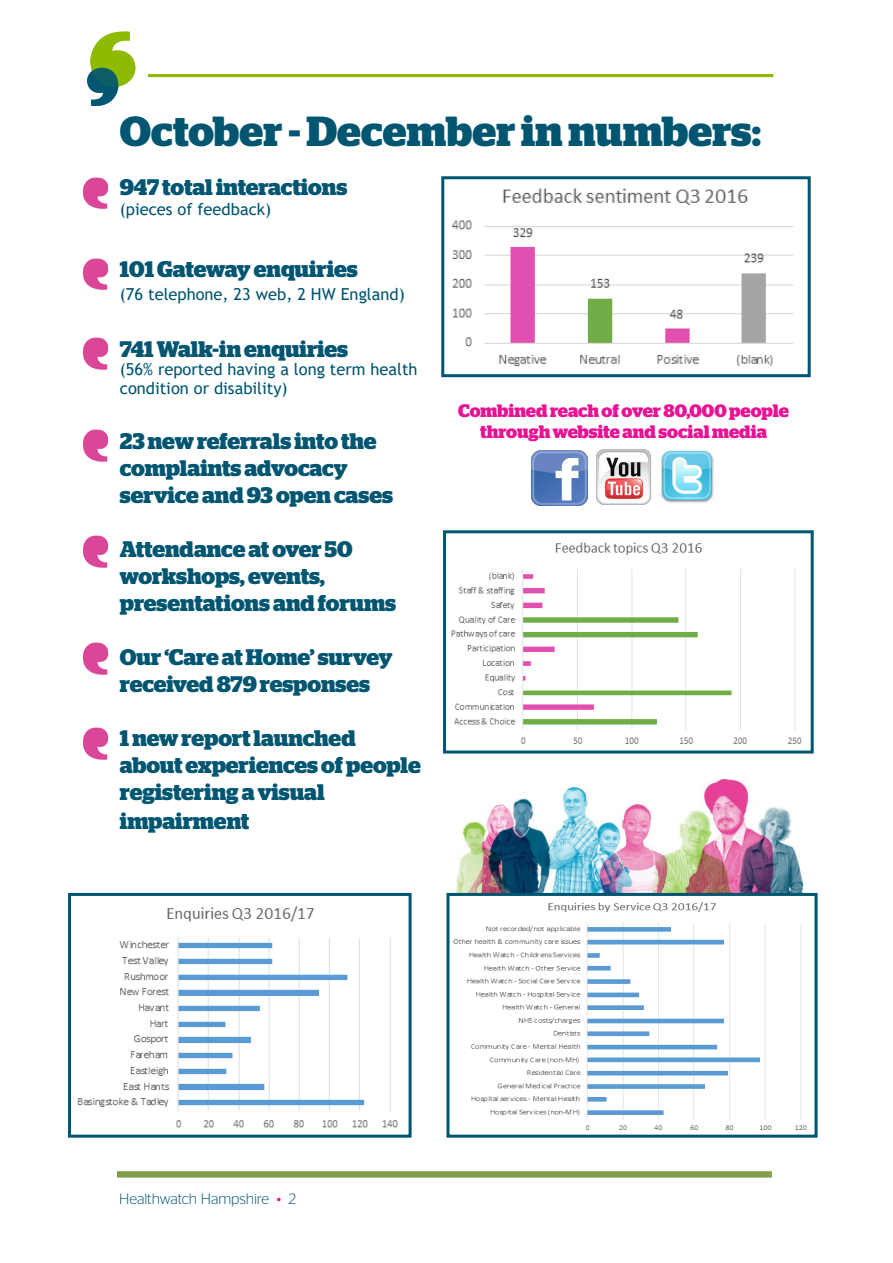
<style>
.page{position:relative;width:893px;height:1263px;background:#fff}
.page>*{position:absolute;margin:0;border:0;box-sizing:border-box;transform-origin:0 0}
.Contents_Heading{font:700 42px "Stag";letter-spacing:.005em;color:#005570}
.t1{font:700 22.5px/27px "Stag";color:#005570}
.t2{font:700 18px/21.6px "Stag";color:#e71294;text-align:center}
.t3{font:16.5px/18px "Trebuchet MS";color:#005570}
.Contents__2{font:300 15px "Stag Sans";letter-spacing:-.005em;color:#005570}
.s1{color:#e71294}
</style>
<div class="page">
<hr style="left:148px;top:74px;width:625px;height:3px;background:#8dbb00">
<svg style="left:87px;top:31px;width:48px;height:75px"></svg>
<div style="left:117px;top:1171px;width:655px;height:6px;background:#819e49"></div>
<img style="left:448px;top:778px;width:359px;height:115px">
<img style="left:83px;top:177px;width:26px;height:32px">
<img style="left:83px;top:258px;width:26px;height:32px">
<img style="left:83px;top:337px;width:26px;height:33px">
<img style="left:83px;top:429px;width:26px;height:33px">
<img style="left:83px;top:535px;width:26px;height:33px">
<img style="left:83px;top:642px;width:26px;height:33px">
<img style="left:83px;top:727px;width:26px;height:33px">
<img style="left:532px;top:451px;width:55px;height:55px">
<img style="left:597px;top:450px;width:55px;height:55px">
<img style="left:661px;top:450px;width:53px;height:53px">
<img style="left:451px;top:188px;width:343px;height:178px">
<div style="left:441px;top:176px;width:370px;height:201px;border:3px solid #005570"></div>
<img style="left:451px;top:542px;width:351px;height:202px">
<div style="left:443px;top:530px;width:371px;height:223px;border:3px solid #005570"></div>
<img style="left:77px;top:906px;width:321px;height:222px">
<div style="left:68px;top:893px;width:344px;height:245px;border:3px solid #005570"></div>
<img style="left:453px;top:902px;width:354px;height:228px">
<div style="left:446px;top:893px;width:371px;height:245px;border:3px solid #005570"></div>
<p class="Contents_Heading" style="left:120px;top:116px;width:643px">October - December in numbers:</p>
<p class="t1" style="left:120px;top:176px;width:229px">947 total interactions</p>
<p class="t3" style="left:120px;top:200px;width:153px">(pieces of feedback)</p>
<p class="t1" style="left:120px;top:258px;width:239px">101 Gateway enquiries</p>
<p class="t3" style="left:120px;top:285px;width:286px">(76 telephone, 23 web, 2 HW England)</p>
<p class="t1" style="left:120px;top:338px;width:230px">741 Walk-in enquiries</p>
<p class="t3" style="left:120px;top:360px;width:299px">(56% reported having a long term health condition or disability)</p>
<p class="t1" style="left:120px;top:430px;width:258px">23 new referrals into the complaints advocacy</p>
<p class="t1" style="left:120px;top:484px;width:275px">service and 93 open cases</p>
<p class="t1" style="left:120px;top:538px;width:234px">Attendance at over 50</p>
<p class="t1" style="left:120px;top:565px;width:206px">workshops, events,</p>
<p class="t1" style="left:120px;top:592px;width:278px">presentations and forums</p>
<p class="t1" style="left:120px;top:646px;width:274px">Our ‘Care at Home’ survey</p>
<p class="t1" style="left:120px;top:673px;width:252px">received 879 responses</p>
<p class="t1" style="left:120px;top:727px;width:302px">1 new report launched about experiences of people registering a visual</p>
<p class="t1" style="left:120px;top:809px;width:131px">impairment</p>
<p class="t2" style="left:458px;top:401px;width:332px">Combined reach of over 80,000 people through website and social media</p>
<p class="Contents__2" style="left:119px;top:1191px;width:178px">Healthwatch Hampshire <span class="s1">•</span> 2</p>
</div>
